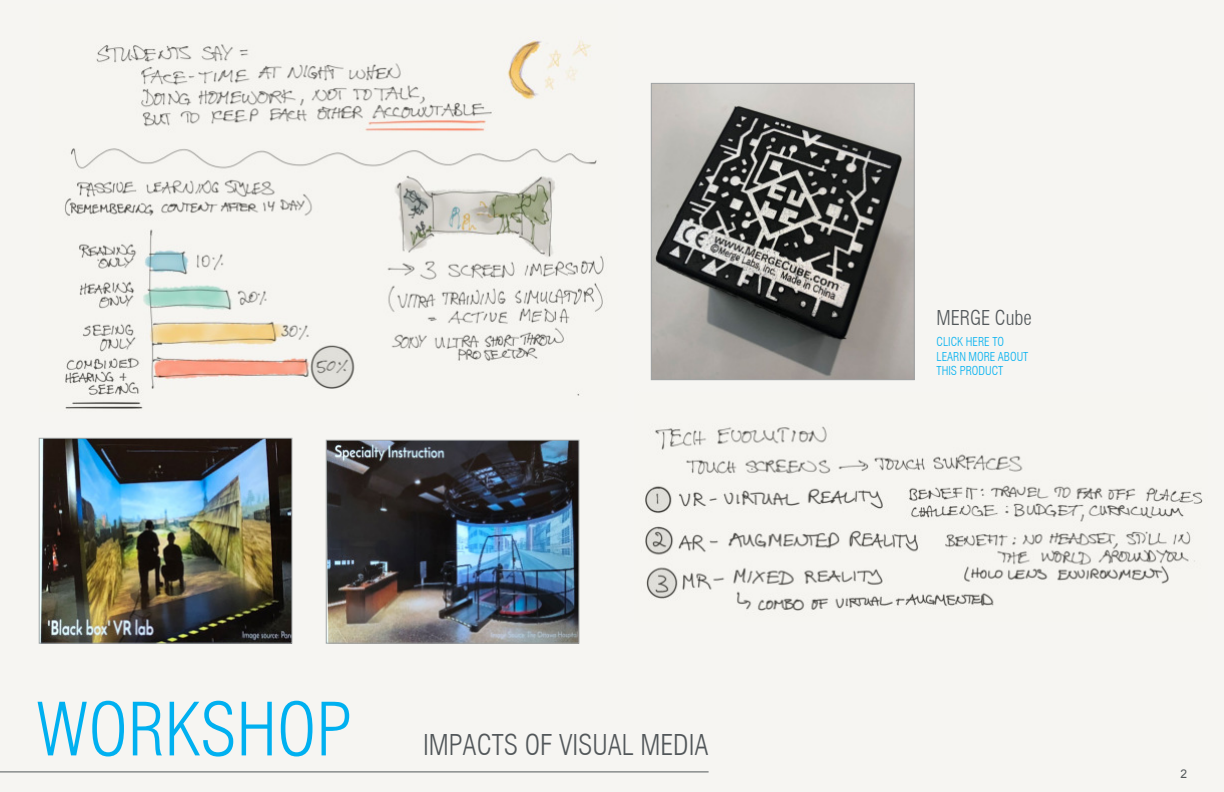
<style>
.page{position:relative;width:1224px;height:792px;background:#f6f5f2}
.page>*{position:absolute;margin:0;border:0;box-sizing:border-box;transform-origin:0 0}
.t1{font:300 condensed 72px "Swiss 721 BT";color:#00b0f0}
.t2{font:300 condensed 28px "Swiss 721 BT";color:#52575a}
.t3{font:300 condensed 20px "Swiss 721 BT";color:#52575a}
.t4{font:300 condensed 12px/14.4px "Swiss 721 BT";color:#00b0f0}
.t5{font:12px "Arial";color:#52575a}
.s1{color:#000}
</style>
<div class="page">
<img style="left:653px;top:85px;width:260px;height:293px">
<div style="left:651px;top:83px;width:264px;height:297px;border:1px solid #a0a3a4"></div>
<img style="left:64px;top:36px;width:540px;height:373px">
<img style="left:41px;top:440px;width:249px;height:201px">
<div style="left:39px;top:438px;width:253px;height:205px;border:1px solid #a0a3a4"></div>
<img style="left:328px;top:442px;width:249px;height:199px">
<div style="left:326px;top:440px;width:253px;height:203px;border:1px solid #a0a3a4"></div>
<hr style="left:0;top:771px;width:709px;height:1px;background:#52575a">
<img style="left:645px;top:426px;width:558px;height:185px">
<h1 class="t1" style="left:36px;top:701px;width:318px">WORKSHOP</h1>
<h2 class="t2" style="left:423px;top:734px;width:287px">IMPACTS OF VISUAL MEDIA</h2>
<h3 class="t3" style="left:937px;top:310px;width:97px">MERGE Cube</h3>
<p class="t4" style="left:937px;top:336px;width:93px">CLICK HERE TO<br>LEARN MORE ABOUT<br>THIS PRODUCT</p>
<p class="t5" style="left:1181px;top:767px;width:9px">2<span class="s1">8</span></p>
</div>
